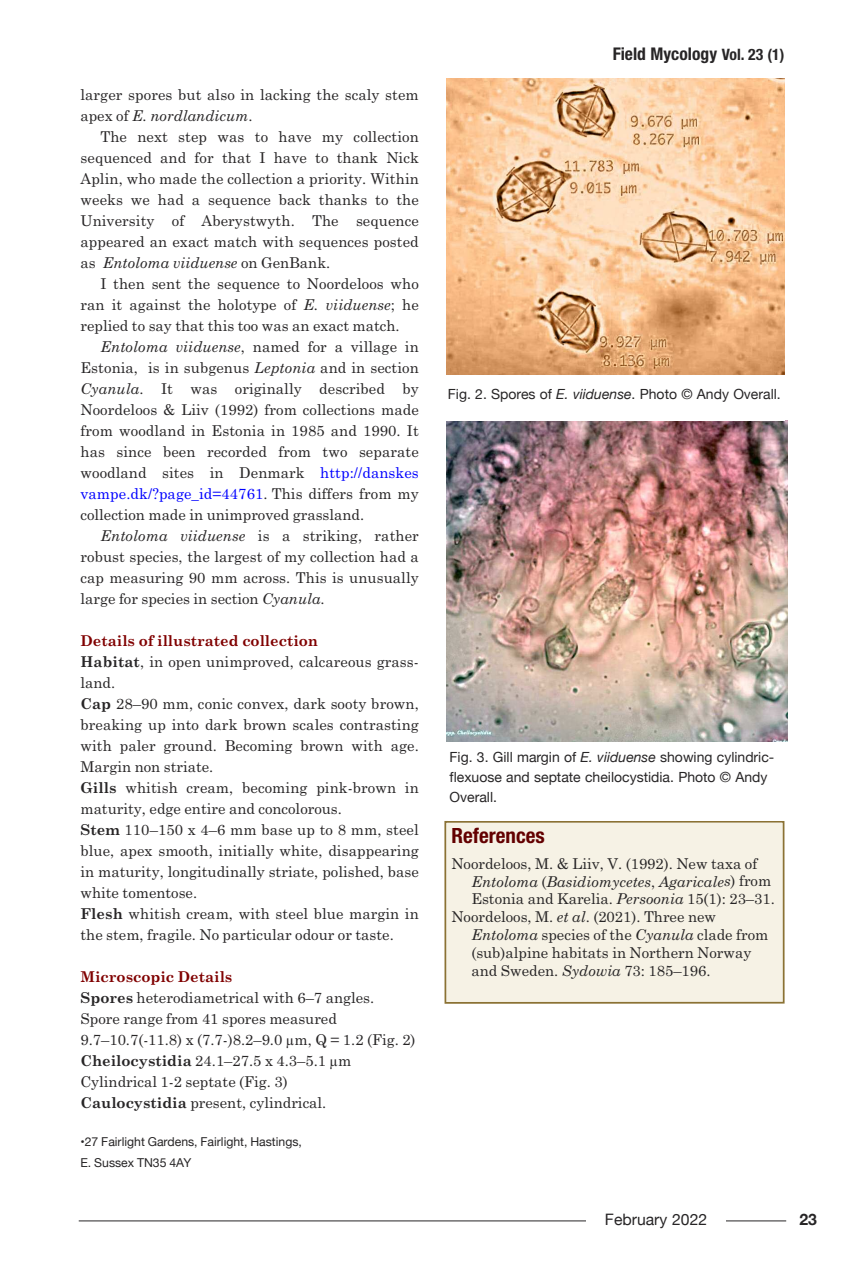
<style>
.page{position:relative;width:865px;height:1267px;background:#fff}
.page>*{position:absolute;margin:0;border:0;box-sizing:border-box;transform-origin:0 0}
.t1{font:700 condensed 21px "Helvetica Neue";color:#630000}
.t2{font:700 condensed 17.5px "Helvetica Neue";color:#272526}
.t3{font:15.75px "Helvetica Neue";color:#272526}
.t4{font:700 15.75px "Helvetica Neue";color:#272526}
.t5{font:14.88px/21px "Century Schoolbook";color:#272526;text-align:justify}
.t6{font:italic 14.88px "Century Schoolbook";color:#272526}
.t7{font:14px/19.6px "Helvetica Neue";color:#272526}
.t8{font:12.25px/21px "Helvetica Neue";color:#272526}
.s1{font-style:italic}
.s2{color:#00f}
.s3{font-weight:700;color:#800000}
.s4{font-weight:700}
.s5{font-size:15.75px}
.s6{font-style:normal}
</style>
<div class="page">
<hr style="left:79px;top:1220px;width:707px;height:1px;background:#272526">
<div style="left:586px;top:1208px;width:140px;height:29px;background:#fff"></div>
<div style="left:446px;top:822px;width:337px;height:180px;background:#f6f2e5"></div>
<div style="left:444px;top:821px;width:340px;height:183px;border:2px solid #8b7234"></div>
<img style="left:446px;top:421px;width:342px;height:321px">
<img style="left:446px;top:79px;width:338px;height:296px">
<p class="t5" style="left:81px;top:84px;width:340px">larger spores but also in lacking the scaly stem apex of <span class="s1">E. nordlandicum</span>.</p>
<p class="t5" style="left:81px;top:126px;width:340px;text-indent:20px">The next step was to have my collection sequenced and for that I have to thank Nick Aplin, who made the collection a priority. Within weeks we had a sequence back thanks to the University of Aberystwyth. The sequence appeared an exact match with sequences posted as <span class="s1">Entoloma viiduense</span> on GenBank.</p>
<p class="t5" style="left:80px;top:273px;width:340px;text-indent:20px">I then sent the sequence to Noordeloos who ran it against the holotype of <span class="s1">E. viiduense</span>; he replied to say that this too was an exact match.</p>
<p class="t5" style="left:80px;top:336px;width:340px;text-indent:20px"><span class="s1">Entoloma viiduense</span>, named for a village in Estonia, is in subgenus <span class="s1">Leptonia</span> and in section <span class="s1">Cyanula</span>. It was originally described by Noordeloos &amp; Liiv (1992) from collections made from woodland in Estonia in 1985 and 1990. It has since been recorded from two separate woodland sites in Denmark <span class="s2">http://danskes vampe.dk/?page_id=44761</span>. This differs from my collection made in unimproved grassland.</p>
<p class="t5" style="left:80px;top:525px;width:340px;text-indent:20px"><span class="s1">Entoloma viiduense</span> is a striking, rather robust species, the largest of my collection had a cap measuring 90 mm across. This is unusually large for species in section <span class="s1">Cyanula</span>.</p>
<p class="t5" style="left:80px;top:630px;width:340px;text-align:left"><span class="s3">Details of illustrated collection<br></span><span class="s4">Habitat</span>, in open unimproved, calcareous grass&shy;land.<br><span class="s4">Cap</span> 28–90 mm, conic convex, dark sooty brown, breaking up into dark brown scales contrasting with paler ground. Becoming brown with age.<br>Margin non striate.<br><span class="s4">Gills</span> whitish cream, becoming pink-brown in maturity, edge entire and concolorous.<br><span class="s4">Stem</span> 110–150 x 4–6 mm base up to 8 mm, steel blue, apex smooth, initially white, disappearing in maturity, longitudinally striate, polished, base white tomentose.<br><span class="s4">Flesh</span> whitish cream, with steel blue margin in the stem, fragile. No particular odour or taste.</p>
<p class="t5" style="left:80px;top:966px;width:337px;text-align:left"><span class="s3">Microscopic Details<br></span><span class="s4">Spores</span> heterodiametrical with 6–7 angles.<br>Spore range from 41 spores measured 9.7–10.7(-11.8) x (7.7-)8.2–9.0 µm, Q = 1.2 (Fig. 2)<br><span class="s4">Cheilocystidia</span> 24.1–27.5 x 4.3–5.1 µm Cylindrical 1-2 septate (Fig. 3)<br><span class="s4">Caulocystidia</span> present, cylindrical.</p>
<p class="t8" style="left:81px;top:1131px;width:223px">•27 Fairlight Gardens, Fairlight, Hastings,<br>E. Sussex TN35 4AY</p>
<p class="t2" style="left:613px;top:39px;width:173px">Field Mycology <span class="s5">Vol. 23 (1)</span></p>
<p class="t7" style="left:448px;top:384px;width:334px">Fig. 2. Spores of <span class="s1">E. viiduense</span>. Photo © Andy Overall.</p>
<p class="t7" style="left:450px;top:747px;width:326px">Fig. 3. Gill margin of <span class="s1">E. viiduense</span> showing cylindric&shy;flexuose and septate cheilocystidia. Photo © Andy<br>Overall.</p>
<h1 class="t1" style="left:451px;top:818px;width:95px">References</h1>
<p class="t5" style="left:451px;top:853px;width:307px">Noordeloos, M. &amp; Liiv, V. (1992). New taxa of</p>
<p class="t6" style="left:471px;top:873px;width:301px">Entoloma <span class="s6">(</span>Basidiomycetes<span class="s6">,</span> Agaricales<span class="s6">) from</span></p>
<p class="t5" style="left:471px;top:889px;width:305px">Estonia and Karelia. <span class="s1">Persoonia</span> 15(1): 23–31.</p>
<p class="t5" style="left:451px;top:906px;width:266px">Noordeloos, M. <span class="s1">et al</span>. (2021). Three new</p>
<p class="t5" style="left:471px;top:924px;width:299px"><span class="s1">Entoloma</span> species of the <span class="s1">Cyanula</span> clade from</p>
<p class="t5" style="left:471px;top:942px;width:281px">(sub)alpine habitats in Northern Norway</p>
<p class="t5" style="left:471px;top:960px;width:241px">and Sweden. <span class="s1">Sydowia</span> 73: 185–196.</p>
<p class="t3" style="left:605px;top:1210px;width:104px">February 2022</p>
<p class="t4" style="left:799px;top:1209px;width:19px">23</p>
</div>
